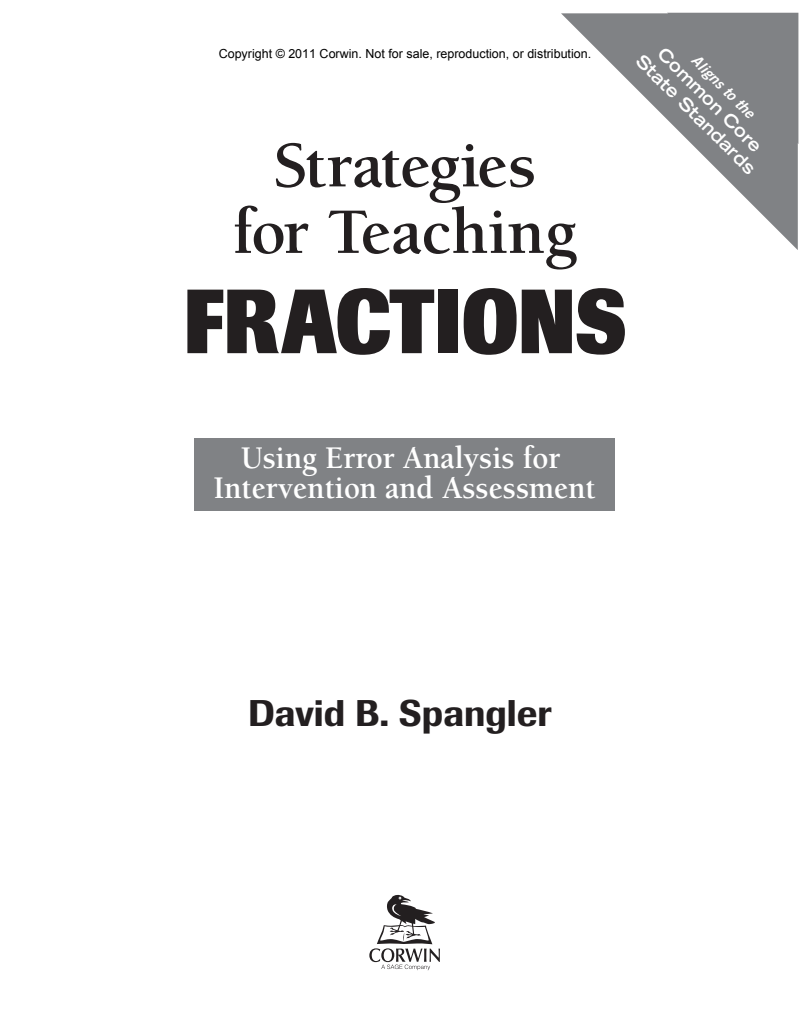
<style>
.page{position:relative;width:810px;height:1035px;background:#fff}
.page>*{position:absolute;margin:0;border:0;box-sizing:border-box;transform-origin:0 0}
.t1{font:800 90px "Imago";color:#231f20;scale:.85 1}
.t2{font:700 66.5px/66.5px "Berkeley";letter-spacing:-.005em;color:#231f20;text-align:center}
.t3{font:500 36.75px "Imago";color:#231f20}
.t4{font:700 32.38px/29.8px "Berkeley";color:#fff;text-align:center;scale:.95 1}
.t5{font:700 expanded 17.5px "Trade Gothic LH";color:#fff}
.t6{font:italic 15px "Trade Gothic Bold Two";color:#fff}
.t7{font:12.5px "Arial";color:#000}
</style>
<div class="page">
<svg style="left:369px;top:895px;width:71px;height:75px"></svg>
<div style="left:194px;top:438px;width:421px;height:73px;background:#808285"></div>
<svg style="left:561px;top:13px;width:237px;height:237px"></svg>
<div style="left:667px;top:13px;width:131px;height:131px;background:#808285"></div>
<p class="t5" style="left:669px;top:43px;width:140px;rotate:45deg">Common Core</p>
<p class="t7" style="left:219px;top:45px;width:374px">Copyright © 2011 Corwin. Not for sale, reproduction, or distribution.</p>
<p class="t5" style="left:647px;top:49px;width:162px;rotate:45deg">State Standards</p>
<p class="t6" style="left:701px;top:51px;width:84px;rotate:45deg">Aligns to the</p>
<p class="t2" style="left:232px;top:133px;width:346px">Strategies for Teaching</p>
<p class="t1" style="left:184px;top:267px;width:522px">FRACTIONS</p>
<p class="t4" style="left:214px;top:444px;width:404px">Using Error Analysis for<br>Intervention and Assessment</p>
<p class="t3" style="left:248px;top:691px;width:305px">David B. Spangler</p>
</div>
